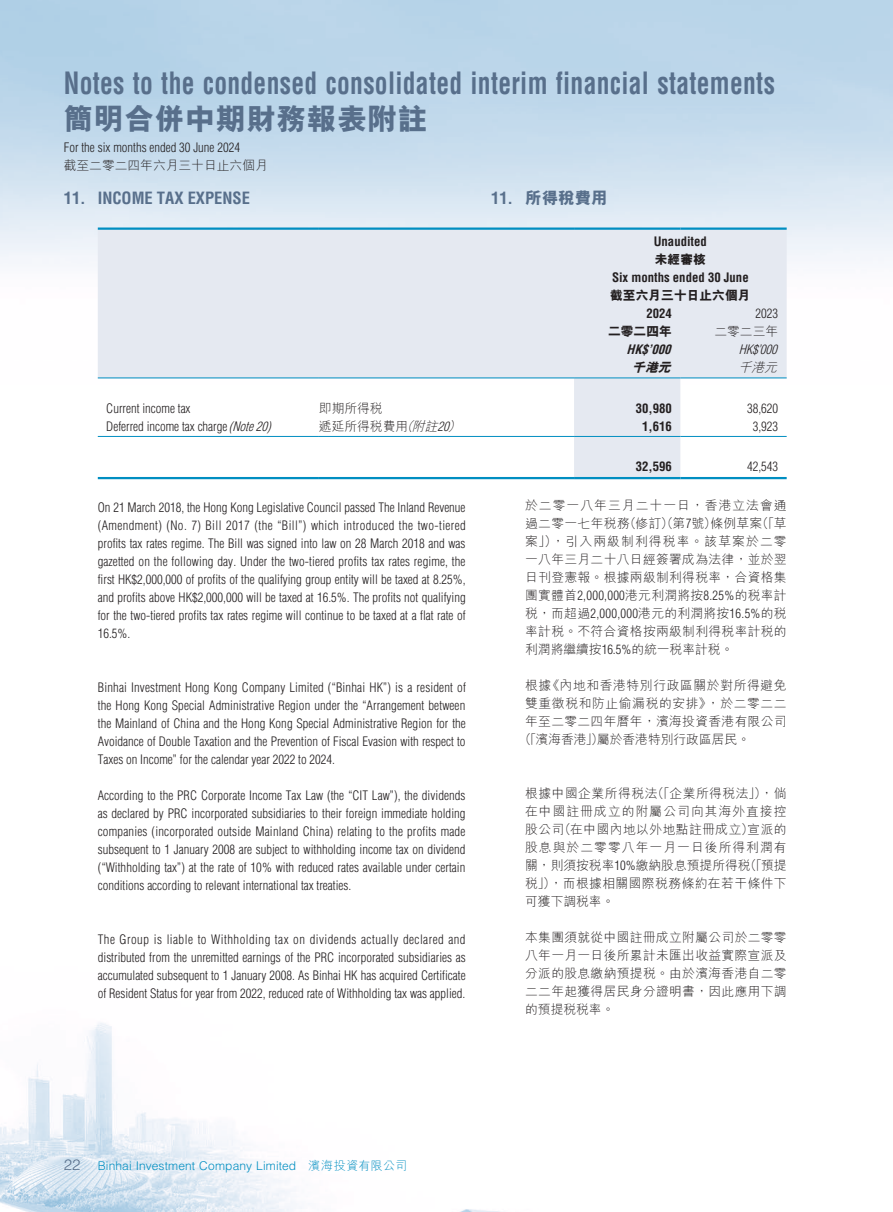
<style>
.page{position:relative;width:893px;height:1212px;background:#fff}
.page>*{position:absolute;margin:0;border:0;box-sizing:border-box;transform-origin:0 0}
.t1{font:700 condensed 30px "Helvetica LT Std";letter-spacing:.01em;color:#586f8b;scale:.85 1}
.t2{font:800 30px "M Hei HK";letter-spacing:.01em;color:#586f8b}
.t3{font:700 condensed 16.5px "Helvetica LT Std";color:#586f8b}
.t4{font:800 16.5px "M Hei HK";color:#586f8b}
.t5{font:300 condensed 12.75px/18px "Helvetica LT Std";color:#231f20;text-align:justify}
.t6{font:300 12.75px/18px "M Hei HK";letter-spacing:.025em;color:#231f20;text-align:justify}
.t7{font:700 condensed 12.75px "Helvetica LT Std";color:#231f20}
.t8{font:300 12.75px "M Hei HK";color:#231f20}
.t9{font:300 12.75px "M Hei HK";letter-spacing:.05em;color:#231f20}
.t10{font:800 12.75px "M Hei HK";color:#231f20}
.t11{font:italic 700 condensed 12.75px "Helvetica LT Std";color:#231f20}
.t12{font:italic 300 condensed 12.75px "Helvetica LT Std";color:#231f20}
.t13{font:italic 800 12.75px "M Hei HK";color:#231f20}
.t14{font:italic 300 12.75px "M Hei HK";color:#231f20}
.t15{font:300 12px "Helvetica LT Std";letter-spacing:.01em;color:#008ec1}
.s1{font-family:"Helvetica LT Std";font-weight:700;font-stretch:condensed}
.s2{font-style:italic}
.s3{font-family:"Helvetica LT Std";font-style:italic;font-stretch:condensed}
.s4{font-family:"Helvetica LT Std";font-stretch:condensed}
.s5{font-size:15px;color:#586f8b}
.s6{font-family:"M Hei HK"}
</style>
<div class="page">
<img style="left:0;top:0;width:893px;height:1212px">
<svg style="left:98px;top:230px;width:689px;height:247px;fill:#e5e9f1"></svg>
<hr style="left:98px;top:227px;width:221px;height:3px;background:#008ec1">
<hr style="left:319px;top:227px;width:255px;height:3px;background:#008ec1">
<hr style="left:574px;top:227px;width:106px;height:3px;background:#008ec1">
<hr style="left:680px;top:227px;width:107px;height:3px;background:#008ec1">
<hr style="left:98px;top:377px;width:221px;height:1px;background:#008ec1">
<hr style="left:319px;top:377px;width:255px;height:1px;background:#008ec1">
<hr style="left:574px;top:377px;width:106px;height:1px;background:#008ec1">
<hr style="left:680px;top:377px;width:107px;height:1px;background:#008ec1">
<hr style="left:98px;top:436px;width:221px;height:1px;background:#008ec1">
<hr style="left:319px;top:436px;width:255px;height:1px;background:#008ec1">
<hr style="left:574px;top:436px;width:106px;height:1px;background:#008ec1">
<hr style="left:680px;top:436px;width:107px;height:1px;background:#008ec1">
<hr style="left:98px;top:477px;width:221px;height:2px;background:#008ec1">
<hr style="left:319px;top:477px;width:255px;height:2px;background:#008ec1">
<hr style="left:574px;top:477px;width:106px;height:2px;background:#008ec1">
<hr style="left:680px;top:477px;width:107px;height:2px;background:#008ec1">
<h1 class="t1" style="left:64px;top:64px;width:838px">Notes to the condensed consolidated interim financial statements</h1>
<h1 class="t2" style="left:64px;top:99px;width:366px">簡明合併中期財務報表附註</h1>
<p class="t5" style="left:64px;top:138px;width:178px">For the six months ended 30 June 2024</p>
<p class="t8" style="left:64px;top:156px;width:205px">截至二零二四年六月三十日止六個月</p>
<p class="t4" style="left:491px;top:187px;width:118px"><span class="s1">11.</span> 所得稅費用</p>
<p class="t3" style="left:64px;top:187px;width:188px">11. INCOME TAX EXPENSE</p>
<p class="t7" style="left:654px;top:233px;width:55px">Unaudited</p>
<p class="t10" style="left:655px;top:251px;width:52px">未經審核</p>
<p class="t7" style="left:612px;top:269px;width:138px">Six months ended 30 June</p>
<p class="t10" style="left:610px;top:287px;width:142px">截至六月三十日止六個月</p>
<p class="t7" style="left:646px;top:305px;width:27px">2024</p>
<p class="t5" style="left:755px;top:304px;width:24px">2023</p>
<p class="t10" style="left:608px;top:323px;width:65px">二零二四年</p>
<p class="t6" style="left:714px;top:322px;width:65px">二零二三年</p>
<p class="t11" style="left:627px;top:341px;width:50px">HK$’000</p>
<p class="t12" style="left:739px;top:342px;width:44px">HK$’000</p>
<p class="t13" style="left:632px;top:359px;width:44px">千港元</p>
<p class="t14" style="left:739px;top:358px;width:44px">千港元</p>
<p class="t5" style="left:106px;top:399px;width:86px">Current income tax</p>
<p class="t6" style="left:319px;top:398px;width:65px">即期所得稅</p>
<p class="t7" style="left:636px;top:400px;width:38px">30,980</p>
<p class="t5" style="left:747px;top:399px;width:33px">38,620</p>
<p class="t5" style="left:106px;top:417px;width:170px">Deferred income tax charge <span class="s2">(Note20)</span></p>
<p class="t8" style="left:319px;top:417px;width:147px">遞延所得稅費用<span class="s2">（附註</span><span class="s3">20</span><span class="s2">）</span></p>
<p class="t7" style="left:642px;top:418px;width:31px">1,616</p>
<p class="t5" style="left:753px;top:417px;width:27px">3,923</p>
<p class="t7" style="left:636px;top:459px;width:38px">32,596</p>
<p class="t5" style="left:747px;top:457px;width:33px">42,543</p>
<p class="t5" style="left:98px;top:498px;width:370px">On 21 March 2018, the Hong Kong Legislative Council passed The Inland Revenue (Amendment) (No. 7) Bill 2017 (the “Bill”) which introduced the two-tiered profits tax rates regime. The Bill was signed into law on 28 March 2018 and was gazetted on the following day. Under the two-tiered profits tax rates regime, the first HK$2,000,000 of profits of the qualifying group entity will be taxed at 8.25%, and profits above HK$2,000,000 will be taxed at 16.5%. The profits not qualifying for the two-tiered profits tax rates regime will continue to be taxed at a flat rate of 16.5%.</p>
<p class="t6" style="left:525px;top:496px;width:263px">於二零一八年三月二十一日，香港立法會通過二零一七年稅務（修訂）（第<span class="s4">7</span>號）條例草案（「草案」），引入兩級制利得稅率。該草案於二零一八年三月二十八日經簽署成為法律，並於翌日刊登憲報。根據兩級制利得稅率，合資格集團實體首<span class="s4">2,000,000</span>港元利潤將按<span class="s4">8.25%</span>的稅率計稅，而超過<span class="s4">2,000,000</span>港元的利潤將按<span class="s4">16.5%</span>的稅率計稅。不符合資格按兩級制利得稅率計稅的利潤將繼續按<span class="s4">16.5%</span>的統一稅率計稅。</p>
<p class="t9" style="left:525px;top:676px;width:263px">根據《內地和香港特別行政區關於對所得避免</p>
<p class="t9" style="left:525px;top:694px;width:263px">雙重徵稅和防止偷漏稅的安排》，於二零二二</p>
<p class="t6" style="left:525px;top:712px;width:263px">年至二零二四年曆年，濱海投資香港有限公司</p>
<p class="t8" style="left:519px;top:730px;width:233px">（「濱海香港」）屬於香港特別行政區居民。</p>
<p class="t5" style="left:98px;top:678px;width:370px">Binhai Investment Hong Kong Company Limited (“Binhai HK”) is a resident of the Hong Kong Special Administrative Region under the “Arrangement between the Mainland of China and the Hong Kong Special Administrative Region for the Avoidance of Double Taxation and the Prevention of Fiscal Evasion with respect to Taxes on Income” for the calendar year 2022 to 2024.</p>
<p class="t5" style="left:98px;top:786px;width:369px">According to the PRC Corporate Income Tax Law (the “CIT Law”), the dividends as declared by PRC incorporated subsidiaries to their foreign immediate holding companies (incorporated outside Mainland China) relating to the profits made subsequent to 1 January 2008 are subject to withholding income tax on dividend (“Withholding tax”) at the rate of 10% with reduced rates available under certain conditions according to relevant international tax treaties.</p>
<p class="t6" style="left:525px;top:784px;width:263px">根據中國企業所得稅法（「企業所得稅法」），倘在中國註冊成立的附屬公司向其海外直接控股公司（在中國內地以外地點註冊成立）宣派的股息與於二零零八年一月一日後所得利潤有關，則須按稅率<span class="s4">10%</span>繳納股息預提所得稅（「預提稅」），而根據相關國際稅務條約在若干條件下可獲下調稅率。</p>
<p class="t6" style="left:525px;top:928px;width:263px">本集團須就從中國註冊成立附屬公司於二零零八年一月一日後所累計未匯出收益實際宣派及分派的股息繳納預提稅。由於濱海香港自二零二二年起獲得居民身分證明書，因此應用下調的預提稅稅率。</p>
<p class="t5" style="left:98px;top:930px;width:370px">The Group is liable to Withholding tax on dividends actually declared and distributed from the unremitted earnings of the PRC incorporated subsidiaries as accumulated subsequent to 1 January 2008. As Binhai HK has acquired Certificate of Resident Status for year from 2022, reduced rate of Withholding tax was applied.</p>
<p class="t15" style="left:64px;top:1158px;width:345px"><span class="s5">22</span> Binhai Investment Company Limited<span class="s6">　濱海投資有限公司</span></p>
</div>
